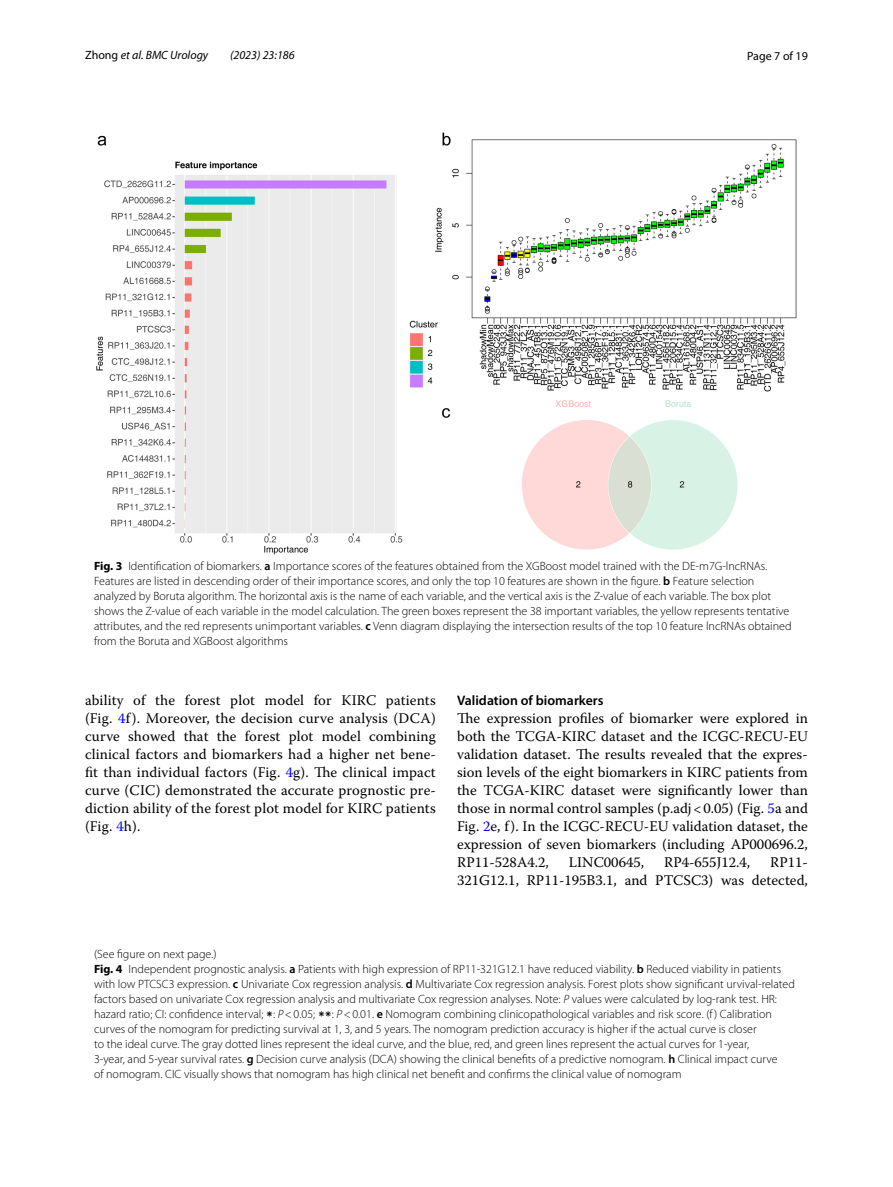
<style>
.page{position:relative;width:893px;height:1187px;background:#fff}
.page>*{position:absolute;margin:0;border:0;box-sizing:border-box;transform-origin:0 0}
.t1{font:14.7px/18px "Warnock Pro";color:#000;text-align:justify}
.t2{font:600 13.8px "Myriad Pro";color:#000}
.t3{font:300 12px/15px "Myriad Pro";color:#000}
.t4{font:italic 12px "Myriad Pro";color:#000}
.t5{font:12px "Myriad Pro";color:#000}
.s1{font-style:normal}
.s2{font-weight:700}
.s3{font-weight:600}
.s4{color:#00f}
.s5{font-style:italic}
.s6{font-family:"Code 2000";font-weight:400}
</style>
<div class="page">
<img style="left:96px;top:133px;width:701px;height:421px">
<p class="t4" style="left:85px;top:48px;width:125px"><span class="s1">Zhong</span> et al. BMC Urology</p>
<p class="t4" style="left:230px;top:48px;width:66px">(2023) 23:186</p>
<p class="t5" style="left:747px;top:48px;width:62px">Page 7 of 19</p>
<p class="t3" style="left:94px;top:558px;width:699px"><span class="s2">Fig. 3</span> Identification of biomarkers. <span class="s3">a</span> Importance scores of the features obtained from the XGBoost model trained with the DE-m7G-lncRNAs.<br>Features are listed in descending order of their importance scores, and only the top 10 features are shown in the figure. <span class="s3">b</span> Feature selection analyzed by Boruta algorithm. The horizontal axis is the name of each variable, and the vertical axis is the Z-value of each variable. The box plot shows the Z-value of each variable in the model calculation. The green boxes represent the 38 important variables, the yellow represents tentative attributes, and the red represents unimportant variables. <span class="s3">c</span> Venn diagram displaying the intersection results of the top 10 feature lncRNAs obtained from the Boruta and XGBoost algorithms</p>
<p class="t1" style="left:85px;top:691px;width:352px">ability of the forest plot model for KIRC patients (Fig. <span class="s4">4</span>f). Moreover, the decision curve analysis (DCA) curve showed that the forest plot model combining clinical factors and biomarkers had a higher net bene&shy;fit than individual factors (Fig. <span class="s4">4</span>g). The clinical impact curve (CIC) demonstrated the accurate prognostic pre&shy;diction ability of the forest plot model for KIRC patients (Fig. <span class="s4">4</span>h).</p>
<p class="t2" style="left:457px;top:691px;width:148px">Validation of biomarkers</p>
<p class="t1" style="left:457px;top:708px;width:352px">The expression profiles of biomarker were explored in both the TCGA-KIRC dataset and the ICGC-RECU-EU validation dataset. The results revealed that the expres&shy;sion levels of the eight biomarkers in KIRC patients from the TCGA-KIRC dataset were significantly lower than those in normal control samples (p.adj&lt;0.05) (Fig. <span class="s4">5</span>a and Fig. <span class="s4">2</span>e, f). In the ICGC-RECU-EU validation dataset, the expression of seven biomarkers (including AP000696.2, RP11-528A4.2,</p>
<p class="t1" style="left:569px;top:852px;width:77px">LINC00645,</p>
<p class="t1" style="left:664px;top:852px;width:88px">RP4-655J12.4,</p>
<p class="t1" style="left:457px;top:852px;width:352px;text-align:right">RP11-<br>321G12.1, RP11-195B3.1, and PTCSC3) was detected,</p>
<p class="t3" style="left:94px;top:946px;width:702px">(See figure on next page.)<br><span class="s2">Fig. 4</span> Independent prognostic analysis. <span class="s3">a</span> Patients with high expression of RP11-321G12.1 have reduced viability. <span class="s3">b</span> Reduced viability in patients with low PTCSC3 expression. <span class="s3">c</span> Univariate Cox regression analysis. <span class="s3">d</span> Multivariate Cox regression analysis. Forest plots show significant urvival-related factors based on univariate Cox regression analysis and multivariate Cox regression analyses. Note: <span class="s5">P</span> values were calculated by log-rank test. HR: hazard ratio; CI: confidence interval; <span class="s6">∗</span>: <span class="s5">P</span>&lt;0.05; <span class="s6">∗∗</span>: <span class="s5">P</span>&lt;0.01. <span class="s3">e</span> Nomogram combining clinicopathological variables and risk score. (f ) Calibration curves of the nomogram for predicting survival at 1, 3, and 5 years. The nomogram prediction accuracy is higher if the actual curve is closer<br>to the ideal curve. The gray dotted lines represent the ideal curve, and the blue, red, and green lines represent the actual curves for 1-year,<br>3-year, and 5-year survival rates. <span class="s3">g</span> Decision curve analysis (DCA) showing the clinical benefits of a predictive nomogram. <span class="s3">h</span> Clinical impact curve<br>of nomogram. CIC visually shows that nomogram has high clinical net benefit and confirms the clinical value of nomogram</p>
</div>
